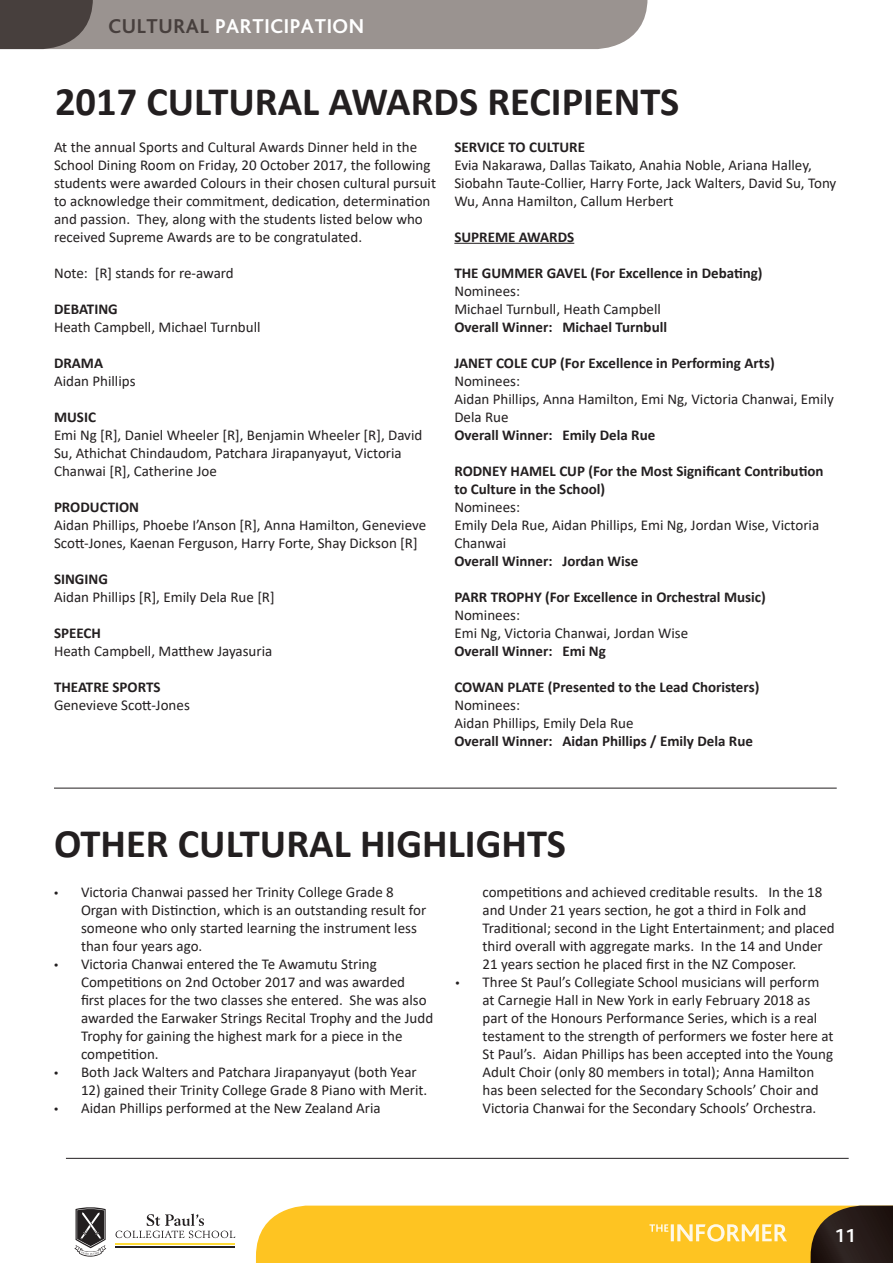
<style>
.page{position:relative;width:893px;height:1263px;background:#fff}
.page>*{position:absolute;margin:0;border:0;box-sizing:border-box;transform-origin:0 0}
.t1{font:700 40.5px "Calibri";color:#231f20}
.t2{font:700 21px "Bliss CE";letter-spacing:.03em;color:#fff}
.t3{font:700 19.5px "Bliss CE";color:#fff}
.t4{font:15px/18px "Calibri";color:#231f20}
.t5{font:700 15px/18px "Calibri";color:#231f20}
.s1{color:#473f3d}
.s2{font-family:"Myriad Pro"}
</style>
<div class="page">
<svg style="left:0;top:0;width:647px;height:49px;background:#918a87"></svg>
<hr style="left:116px;top:1243px;width:119px;height:2px;background:#ffdb37">
<hr style="left:116px;top:1246px;width:119px;height:1px;background:#231f20">
<svg style="left:74px;top:1207px;width:32px;height:49px"></svg>
<svg style="left:116px;top:1213px;width:119px;height:25px"></svg>
<svg style="left:256px;top:1205px;width:637px;height:58px;background:#e5b32b"></svg>
<hr style="left:66px;top:1158px;width:783px;height:1px;background:#231f20">
<hr style="left:454px;top:243px;width:120px;height:1px;background:#231f20">
<hr style="left:54px;top:788px;width:783px;height:1px;background:#231f20">
<h2 class="t2" style="left:108px;top:15px;width:257px"><span class="s1">CULTURAL</span> PARTICIPATION</h2>
<p class="t1" style="left:55px;top:73px;width:626px">2017 CULTURAL AWARDS RECIPIENTS</p>
<p class="t4" style="left:54px;top:137px;width:384px">At the annual Sports and Cultural Awards Dinner held in the School Dining Room on Friday, 20 October 2017, the following students were awarded Colours in their chosen cultural pursuit to acknowledge their commitment, dedication, determination and passion. They, along with the students listed below who received Supreme Awards are to be congratulated.</p>
<p class="t4" style="left:54px;top:263px;width:181px">Note: [R] stands for re-award</p>
<p class="t5" style="left:54px;top:299px;width:65px">DEBATING</p>
<p class="t4" style="left:54px;top:317px;width:208px">Heath Campbell, Michael Turnbull</p>
<p class="t5" style="left:54px;top:353px;width:51px">DRAMA</p>
<p class="t4" style="left:54px;top:371px;width:83px">Aidan Phillips</p>
<p class="t5" style="left:54px;top:407px;width:43px">MUSIC</p>
<p class="t4" style="left:54px;top:425px;width:370px">Emi Ng [R], Daniel Wheeler [R], Benjamin Wheeler [R], David<br>Su, Athichat Chindaudom, Patchara Jirapanyayut, Victoria<br>Chanwai [R], Catherine Joe</p>
<p class="t5" style="left:54px;top:497px;width:87px">PRODUCTION</p>
<p class="t4" style="left:54px;top:515px;width:374px">Aidan Phillips, Phoebe I’Anson [R], Anna Hamilton, Genevieve<br>Scott-Jones, Kaenan Ferguson, Harry Forte, Shay Dickson [R]</p>
<p class="t5" style="left:54px;top:569px;width:55px">SINGING</p>
<p class="t4" style="left:54px;top:587px;width:222px">Aidan Phillips [R], Emily Dela Rue [R]</p>
<p class="t5" style="left:54px;top:623px;width:48px">SPEECH</p>
<p class="t4" style="left:54px;top:641px;width:220px">Heath Campbell, Matthew Jayasuria</p>
<p class="t5" style="left:54px;top:677px;width:108px">THEATRE SPORTS</p>
<p class="t4" style="left:54px;top:695px;width:137px">Genevieve Scott-Jones</p>
<p class="t5" style="left:454px;top:137px;width:132px">SERVICE TO CULTURE</p>
<p class="t4" style="left:454px;top:155px;width:384px">Evia Nakarawa, Dallas Taikato, Anahia Noble, Ariana Halley,<br>Siobahn Taute-Collier, Harry Forte, Jack Walters, David Su, Tony<br>Wu, Anna Hamilton, Callum Herbert</p>
<p class="t5" style="left:454px;top:227px;width:121px">SUPREME AWARDS</p>
<p class="t5" style="left:454px;top:263px;width:310px">THE GUMMER GAVEL (For Excellence in Debating)</p>
<p class="t4" style="left:454px;top:281px;width:67px">Nominees:</p>
<p class="t4" style="left:454px;top:299px;width:208px">Michael Turnbull, Heath Campbell</p>
<p class="t5" style="left:454px;top:317px;width:214px">Overall Winner: Michael Turnbull</p>
<p class="t5" style="left:454px;top:353px;width:322px">JANET COLE CUP (For Excellence in Performing Arts)</p>
<p class="t4" style="left:454px;top:371px;width:67px">Nominees:</p>
<p class="t4" style="left:454px;top:389px;width:381px">Aidan Phillips, Anna Hamilton, Emi Ng, Victoria Chanwai, Emily<br>Dela Rue</p>
<p class="t5" style="left:454px;top:425px;width:202px">Overall Winner: Emily Dela Rue</p>
<p class="t5" style="left:454px;top:461px;width:371px">RODNEY HAMEL CUP (For the Most Significant Contribution to Culture in the School)</p>
<p class="t4" style="left:454px;top:497px;width:67px">Nominees:</p>
<p class="t4" style="left:454px;top:515px;width:366px">Emily Dela Rue, Aidan Phillips, Emi Ng, Jordan Wise, Victoria<br>Chanwai</p>
<p class="t5" style="left:454px;top:551px;width:185px">Overall Winner: Jordan Wise</p>
<p class="t5" style="left:454px;top:587px;width:313px">PARR TROPHY (For Excellence in Orchestral Music)</p>
<p class="t4" style="left:454px;top:605px;width:67px">Nominees:</p>
<p class="t4" style="left:454px;top:623px;width:235px">Emi Ng, Victoria Chanwai, Jordan Wise</p>
<p class="t5" style="left:454px;top:641px;width:153px">Overall Winner: Emi Ng</p>
<p class="t5" style="left:454px;top:677px;width:306px">COWAN PLATE (Presented to the Lead Choristers)</p>
<p class="t4" style="left:454px;top:695px;width:67px">Nominees:</p>
<p class="t4" style="left:454px;top:713px;width:181px">Aidan Phillips, Emily Dela Rue</p>
<p class="t5" style="left:454px;top:731px;width:300px">Overall Winner: Aidan Phillips / Emily Dela Rue</p>
<p class="t1" style="left:54px;top:815px;width:513px">OTHER CULTURAL HIGHLIGHTS</p>
<p class="t4" style="left:81px;top:882px;width:347px;text-indent:-27px"><span class="s2">•</span> Victoria Chanwai passed her Trinity College Grade 8<br>Organ with Distinction, which is an outstanding result for someone who only started learning the instrument less than four years ago.</p>
<p class="t4" style="left:81px;top:954px;width:354px;text-indent:-27px"><span class="s2">•</span> Victoria Chanwai entered the Te Awamutu String Competitions on 2nd October 2017 and was awarded<br>first places for the two classes she entered. She was also awarded the Earwaker Strings Recital Trophy and the Judd Trophy for gaining the highest mark for a piece in the competition.</p>
<p class="t4" style="left:54px;top:1062px;width:364px"><span class="s2">•</span> Both Jack Walters and Patchara Jirapanyayut (both Year</p>
<p class="t4" style="left:81px;top:1080px;width:348px">12) gained their Trinity College Grade 8 Piano with Merit.</p>
<p class="t4" style="left:54px;top:1098px;width:328px"><span class="s2">•</span> Aidan Phillips performed at the New Zealand Aria</p>
<p class="t4" style="left:482px;top:882px;width:354px">competitions and achieved creditable results. In the 18 and Under 21 years section, he got a third in Folk and Traditional; second in the Light Entertainment; and placed third overall with aggregate marks. In the 14 and Under 21 years section he placed first in the NZ Composer.</p>
<p class="t4" style="left:482px;top:972px;width:352px;text-indent:-27px"><span class="s2">•</span> Three St Paul’s Collegiate School musicians will perform at Carnegie Hall in New York in early February 2018 as part of the Honours Performance Series, which is a real testament to the strength of performers we foster here at St Paul’s. Aidan Phillips has been accepted into the Young Adult Choir (only 80 members in total); Anna Hamilton has been selected for the Secondary Schools’ Choir and Victoria Chanwai for the Secondary Schools’ Orchestra.</p>
<p class="t3" style="left:834px;top:1225px;width:23px">11</p>
</div>
